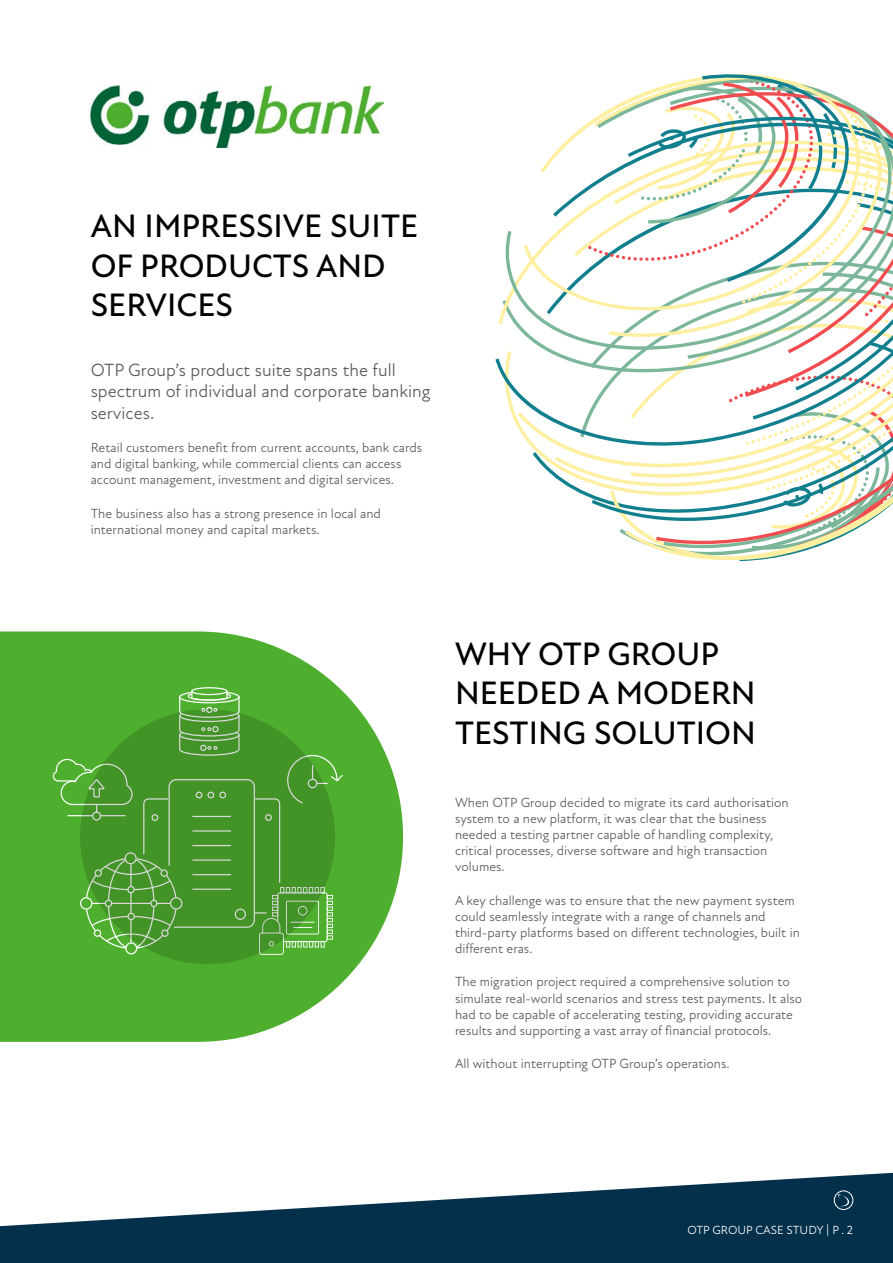
<style>
.page{position:relative;width:893px;height:1263px;background:#fff}
.page>*{position:absolute;margin:0;border:0;box-sizing:border-box;transform-origin:0 0}
.t1{font:500 33px/39.6px "New Atten";color:#000}
.t2{font:18px/21.6px "New Atten";color:#58595b}
.t3{font:13.5px/16.2px "New Atten";color:#58595b}
.t4{font:12px "New Atten";color:#fff}
</style>
<div class="page">
<svg style="left:0;top:1173px;width:893px;height:90px;fill:#04304b"></svg>
<svg style="left:834px;top:1191px;width:19px;height:18px"></svg>
<div style="left:834px;top:1191px;width:19px;height:19px;border:1px solid #fff;border-radius:50%"></div>
<svg style="left:837px;top:1193px;width:12px;height:14px"></svg>
<svg style="left:495px;top:315px;width:93px;height:140px"></svg>
<svg style="left:501px;top:231px;width:87px;height:120px"></svg>
<svg style="left:524px;top:123px;width:64px;height:195px"></svg>
<svg style="left:588px;top:74px;width:305px;height:487px"></svg>
<img style="left:91px;top:85px;width:293px;height:62px">
<svg style="left:0;top:631px;width:403px;height:411px;fill:#4eaf2e"></svg>
<svg style="left:53px;top:687px;width:290px;height:268px;background:#56b238"></svg>
<svg style="left:80px;top:709px;width:255px;height:255px;background:#4c9832"></svg>
<h1 class="t1" style="left:91px;top:207px;width:329px">AN IMPRESSIVE SUITE<br>OF PRODUCTS AND<br>SERVICES</h1>
<h2 class="t2" style="left:91px;top:359px;width:341px">OTP Group’s product suite spans the full spectrum of individual and corporate banking services.</h2>
<p class="t3" style="left:91px;top:439px;width:333px">Retail customers benefit from current accounts, bank cards and digital banking, while commercial clients can access account management, investment and digital services.</p>
<p class="t3" style="left:91px;top:505px;width:292px">The business also has a strong presence in local and international money and capital markets.</p>
<h1 class="t1" style="left:455px;top:634px;width:302px">WHY OTP GROUP<br>NEEDED A MODERN<br>TESTING SOLUTION</h1>
<p class="t3" style="left:455px;top:794px;width:335px">When OTP Group decided to migrate its card authorisation system to a new platform, it was clear that the business needed a testing partner capable of handling complexity, critical processes, diverse software and high transaction volumes.</p>
<p class="t3" style="left:455px;top:892px;width:346px">A key challenge was to ensure that the new payment system could seamlessly integrate with a range of channels and third-party platforms based on different technologies, built in different eras.</p>
<p class="t3" style="left:455px;top:974px;width:349px">The migration project required a comprehensive solution to simulate real-world scenarios and stress test payments. It also had to be capable of accelerating testing, providing accurate results and supporting a vast array of financial protocols.</p>
<p class="t3" style="left:455px;top:1056px;width:276px">All without interrupting OTP Group’s operations.</p>
<p class="t4" style="left:687px;top:1222px;width:167px">OTP GROUP CASE STUDY | P . 2</p>
</div>
